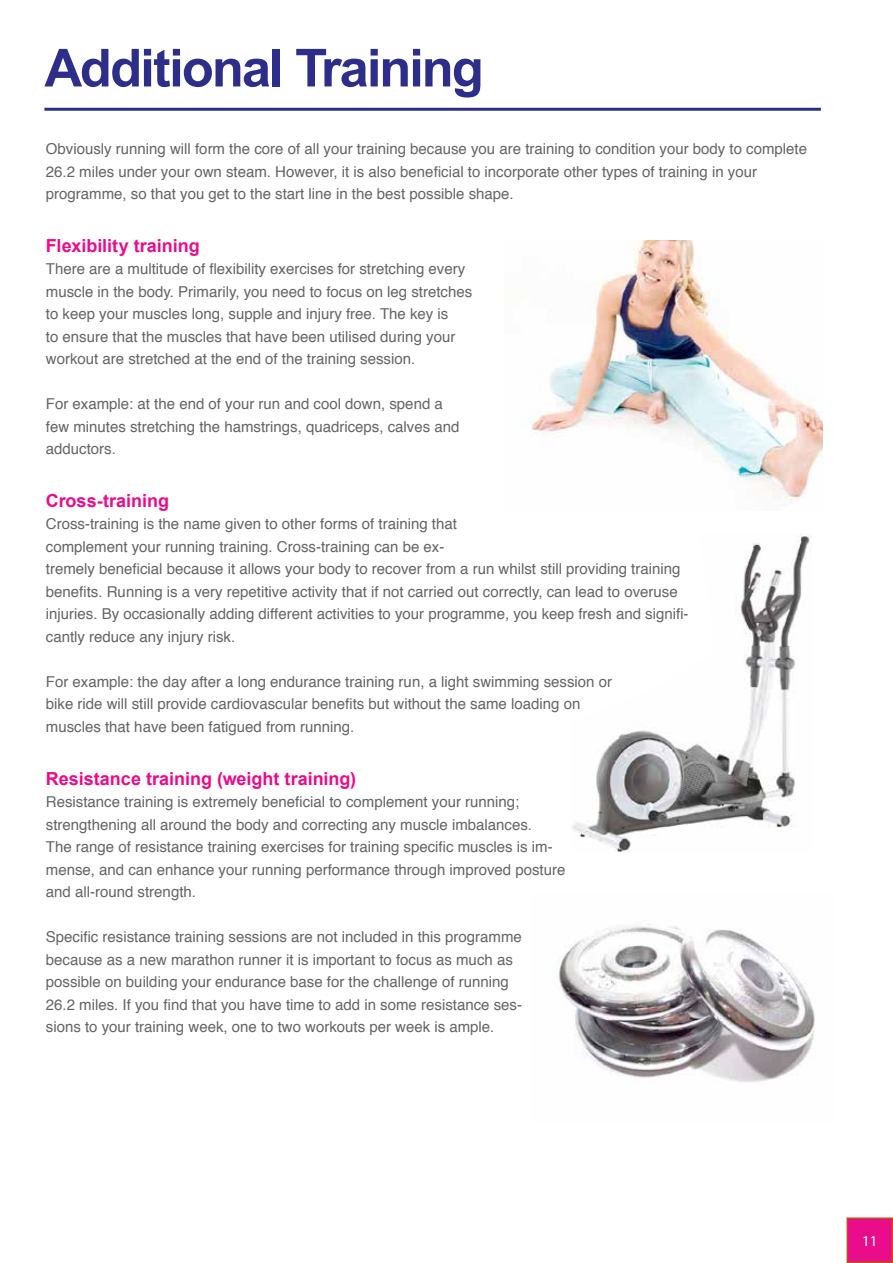
<style>
.page{position:relative;width:893px;height:1263px;background:#fff}
.page>*{position:absolute;margin:0;border:0;box-sizing:border-box;transform-origin:0 0}
.t1{font:700 52.5px "Arial";letter-spacing:-.04em;color:#2d2e89}
.t2{font:700 18px "Arial";color:#e90c8b}
.t3{font:15px/22.5px "Helvetica";color:#636466}
.t4{font:15px "Myriad Pro";color:#fff}
</style>
<div class="page">
<hr style="left:44px;top:108px;width:777px;height:3px;background:#2d2e89">
<img style="left:530px;top:240px;width:292px;height:259px">
<img style="left:572px;top:534px;width:239px;height:318px">
<img style="left:557px;top:924px;width:258px;height:159px">
<div style="left:847px;top:1218px;width:45px;height:44px;background:#e90c8b"></div>
<div style="left:846px;top:1217px;width:47px;height:46px;border:2px solid #be4f18"></div>
<h1 class="t1" style="left:44px;top:33px;width:441px">Additional Training</h1>
<p class="t3" style="left:46px;top:138px;width:763px">Obviously running will form the core of all your training because you are training to condition your body to complete<br>26.2 miles under your own steam. However, it is also beneficial to incorporate other types of training in your programme, so that you get to the start line in the best possible shape.</p>
<p class="t2" style="left:46px;top:234px;width:155px">Flexibility training</p>
<p class="t3" style="left:46px;top:258px;width:428px">There are a multitude of flexibility exercises for stretching every muscle in the body. Primarily, you need to focus on leg stretches to keep your muscles long, supple and injury free. The key is<br>to ensure that the muscles that have been utilised during your workout are stretched at the end of the training session.</p>
<p class="t3" style="left:46px;top:393px;width:415px">For example: at the end of your run and cool down, spend a few minutes stretching the hamstrings, quadriceps, calves and adductors.</p>
<p class="t2" style="left:46px;top:489px;width:125px">Cross-training</p>
<p class="t3" style="left:46px;top:513px;width:644px">Cross-training is the name given to other forms of training that<br>complement your running training. Cross-training can be ex-<br>tremely beneficial because it allows your body to recover from a run whilst still providing training benefits. Running is a very repetitive activity that if not carried out correctly, can lead to overuse injuries. By occasionally adding different activities to your programme, you keep fresh and signifi&shy;cantly reduce any injury risk.</p>
<p class="t3" style="left:46px;top:671px;width:568px">For example: the day after a long endurance training run, a light swimming session or bike ride will still provide cardiovascular benefits but without the same loading on muscles that have been fatigued from running.</p>
<p class="t2" style="left:46px;top:766px;width:312px">Resistance training (weight training)</p>
<p class="t3" style="left:46px;top:791px;width:521px">Resistance training is extremely beneficial to complement your running; strengthening all around the body and correcting any muscle imbalances.<br>The range of resistance training exercises for training specific muscles is im&shy;mense, and can enhance your running performance through improved posture and all-round strength.</p>
<p class="t3" style="left:46px;top:926px;width:478px">Specific resistance training sessions are not included in this programme because as a new marathon runner it is important to focus as much as possible on building your endurance base for the challenge of running 26.2 miles. If you find that you have time to add in some resistance ses&shy;sions to your training week, one to two workouts per week is ample.</p>
<p class="t4" style="left:862px;top:1231px;width:17px">11</p>
</div>
